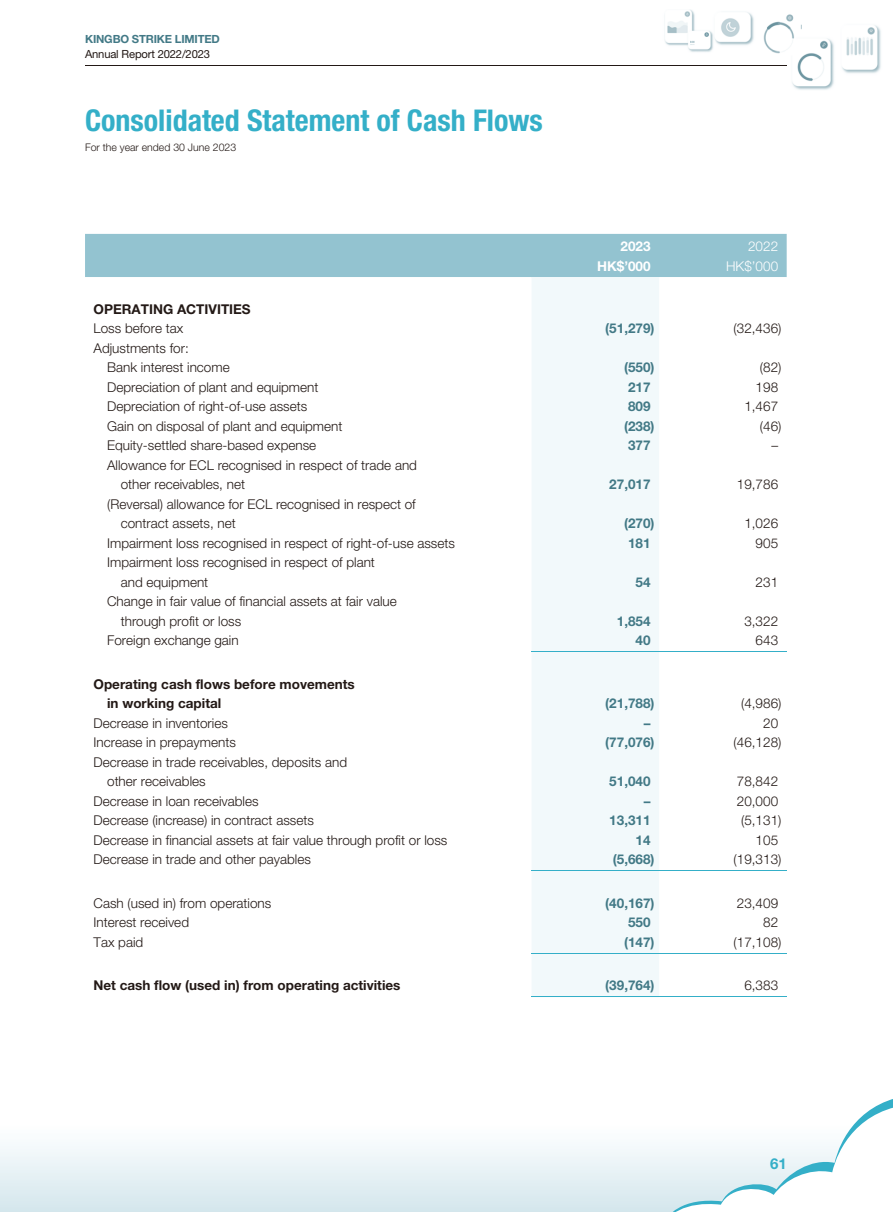
<style>
.page{position:relative;width:893px;height:1212px;background:#fff}
.page>*{position:absolute;margin:0;border:0;box-sizing:border-box;transform-origin:0 0}
.t1{font:700 condensed 30px "Helvetica Neue LT Std";color:#34afc8}
.t2{font:700 15px "Helvetica Neue LT Std";color:#34afc8}
.t3{font:300 13.5px/19.5px "Helvetica Neue LT Std";color:#231916}
.t4{font:700 13.5px "Helvetica Neue LT Std";color:#427986}
.t5{font:700 13.5px/19.5px "Helvetica Neue LT Std";color:#231916}
.t6{font:700 13.5px "Helvetica Neue LT Std";color:#fff}
.t7{font:300 13.5px "Helvetica Neue LT Std";color:#fff}
.t8{font:11.25px "Helvetica Neue LT Std";letter-spacing:-.015em;color:#231916}
.t9{font:700 11.25px "Helvetica Neue LT Std";letter-spacing:-.015em;color:#427986}
.t10{font:300 10.5px "Helvetica Neue LT Std";color:#231916}
</style>
<div class="page">
<img style="left:665px;top:10px;width:216px;height:80px">
<div style="left:0;top:1050px;width:893px;height:162px;background:linear-gradient(to bottom,#fff,#ddecf1)"></div>
<hr style="left:85px;top:65px;width:702px;height:1px;background:#231916">
<svg style="left:658px;top:1095px;width:235px;height:117px"></svg>
<div style="left:85px;top:234px;width:702px;height:43px;background:#93c3d0"></div>
<div style="left:531px;top:277px;width:128px;height:719px;background:#f2f9fb"></div>
<hr style="left:531px;top:651px;width:256px;height:1px;background:#34afc8">
<hr style="left:531px;top:870px;width:256px;height:1px;background:#34afc8">
<hr style="left:531px;top:953px;width:256px;height:1px;background:#34afc8">
<hr style="left:531px;top:996px;width:256px;height:1px;background:#34afc8">
<p class="t9" style="left:85px;top:35px;width:136px">KINGBO STRIKE LIMITED</p>
<p class="t8" style="left:85px;top:50px;width:127px">Annual Report 2022/2023</p>
<h1 class="t1" style="left:85px;top:110px;width:459px">Consolidated Statement of Cash Flows</h1>
<p class="t10" style="left:85px;top:143px;width:153px">For the year ended 30 June 2023</p>
<p class="t6" style="left:621px;top:241px;width:32px">2023</p>
<p class="t7" style="left:748px;top:241px;width:32px">2022</p>
<p class="t6" style="left:597px;top:261px;width:55px">HK$’000</p>
<p class="t7" style="left:726px;top:261px;width:54px">HK$’000</p>
<p class="t5" style="left:94px;top:301px;width:159px">OPERATING ACTIVITIES</p>
<p class="t3" style="left:94px;top:320px;width:91px">Loss before tax</p>
<p class="t4" style="left:605px;top:324px;width:51px">(51,279)</p>
<p class="t3" style="left:734px;top:320px;width:49px">(32,436)</p>
<p class="t3" style="left:107px;top:340px;width:124px;text-indent:-14px">Adjustments for:<br>Bank interest income</p>
<p class="t4" style="left:624px;top:363px;width:32px">(550)</p>
<p class="t3" style="left:760px;top:359px;width:23px">(82)</p>
<p class="t3" style="left:107px;top:379px;width:213px">Depreciation of plant and equipment</p>
<p class="t4" style="left:628px;top:382px;width:24px">217</p>
<p class="t3" style="left:756px;top:379px;width:24px">198</p>
<p class="t3" style="left:107px;top:398px;width:202px">Depreciation of right-of-use assets</p>
<p class="t4" style="left:628px;top:402px;width:24px">809</p>
<p class="t3" style="left:744px;top:398px;width:35px">1,467</p>
<p class="t3" style="left:107px;top:418px;width:237px">Gain on disposal of plant and equipment</p>
<p class="t4" style="left:624px;top:421px;width:32px">(238)</p>
<p class="t3" style="left:760px;top:418px;width:23px">(46)</p>
<p class="t3" style="left:107px;top:437px;width:211px">Equity-settled share-based expense</p>
<p class="t4" style="left:628px;top:441px;width:24px">377</p>
<p class="t3" style="left:771px;top:437px;width:8px">–</p>
<p class="t3" style="left:121px;top:457px;width:298px;text-indent:-14px">Allowance for ECL recognised in respect of trade and other receivables, net</p>
<p class="t4" style="left:609px;top:480px;width:43px">27,017</p>
<p class="t3" style="left:737px;top:476px;width:43px">19,786</p>
<p class="t3" style="left:121px;top:496px;width:297px;text-indent:-14px">(Reversal) allowance for ECL recognised in respect of contract assets, net</p>
<p class="t4" style="left:624px;top:519px;width:32px">(270)</p>
<p class="t3" style="left:744px;top:515px;width:35px">1,026</p>
<p class="t3" style="left:107px;top:535px;width:349px">Impairment loss recognised in respect of right-of-use assets</p>
<p class="t4" style="left:628px;top:538px;width:24px">181</p>
<p class="t3" style="left:756px;top:535px;width:24px">905</p>
<p class="t3" style="left:121px;top:554px;width:256px;text-indent:-14px">Impairment loss recognised in respect of plant and equipment</p>
<p class="t4" style="left:636px;top:577px;width:17px">54</p>
<p class="t3" style="left:756px;top:574px;width:24px">231</p>
<p class="t3" style="left:121px;top:593px;width:277px;text-indent:-14px">Change in fair value of financial assets at fair value through profit or loss</p>
<p class="t4" style="left:617px;top:616px;width:35px">1,854</p>
<p class="t3" style="left:744px;top:613px;width:35px">3,322</p>
<p class="t3" style="left:107px;top:632px;width:133px">Foreign exchange gain</p>
<p class="t4" style="left:636px;top:636px;width:17px">40</p>
<p class="t3" style="left:756px;top:632px;width:24px">643</p>
<p class="t5" style="left:107px;top:676px;width:249px;text-indent:-14px">Operating cash flows before movements in working capital</p>
<p class="t4" style="left:605px;top:699px;width:51px">(21,788)</p>
<p class="t3" style="left:741px;top:695px;width:42px">(4,986)</p>
<p class="t3" style="left:94px;top:715px;width:136px">Decrease in inventories</p>
<p class="t4" style="left:644px;top:718px;width:8px">–</p>
<p class="t3" style="left:763px;top:715px;width:17px">20</p>
<p class="t3" style="left:94px;top:734px;width:144px">Increase in prepayments</p>
<p class="t4" style="left:605px;top:738px;width:51px">(77,076)</p>
<p class="t3" style="left:734px;top:734px;width:49px">(46,128)</p>
<p class="t3" style="left:107px;top:754px;width:241px;text-indent:-14px">Decrease in trade receivables, deposits and other receivables</p>
<p class="t4" style="left:609px;top:777px;width:43px">51,040</p>
<p class="t3" style="left:737px;top:773px;width:43px">78,842</p>
<p class="t3" style="left:94px;top:793px;width:167px">Decrease in loan receivables</p>
<p class="t4" style="left:644px;top:796px;width:8px">–</p>
<p class="t3" style="left:737px;top:793px;width:43px">20,000</p>
<p class="t3" style="left:94px;top:812px;width:222px">Decrease (increase) in contract assets</p>
<p class="t4" style="left:609px;top:816px;width:43px">13,311</p>
<p class="t3" style="left:741px;top:812px;width:42px">(5,131)</p>
<p class="t3" style="left:94px;top:832px;width:355px">Decrease in financial assets at fair value through profit or loss</p>
<p class="t4" style="left:636px;top:835px;width:17px">14</p>
<p class="t3" style="left:756px;top:832px;width:24px">105</p>
<p class="t3" style="left:94px;top:851px;width:219px">Decrease in trade and other payables</p>
<p class="t4" style="left:613px;top:855px;width:43px">(5,668)</p>
<p class="t3" style="left:734px;top:851px;width:49px">(19,313)</p>
<p class="t3" style="left:94px;top:895px;width:179px">Cash (used in) from operations</p>
<p class="t4" style="left:605px;top:898px;width:51px">(40,167)</p>
<p class="t3" style="left:737px;top:895px;width:43px">23,409</p>
<p class="t3" style="left:94px;top:914px;width:97px">Interest received</p>
<p class="t4" style="left:628px;top:918px;width:24px">550</p>
<p class="t3" style="left:763px;top:914px;width:17px">82</p>
<p class="t3" style="left:94px;top:934px;width:51px">Tax paid</p>
<p class="t4" style="left:624px;top:937px;width:32px">(147)</p>
<p class="t3" style="left:734px;top:934px;width:49px">(17,108)</p>
<p class="t5" style="left:94px;top:977px;width:308px">Net cash flow (used in) from operating activities</p>
<p class="t4" style="left:605px;top:981px;width:51px">(39,764)</p>
<p class="t3" style="left:744px;top:977px;width:35px">6,383</p>
<p class="t2" style="left:770px;top:1158px;width:18px">61</p>
</div>
